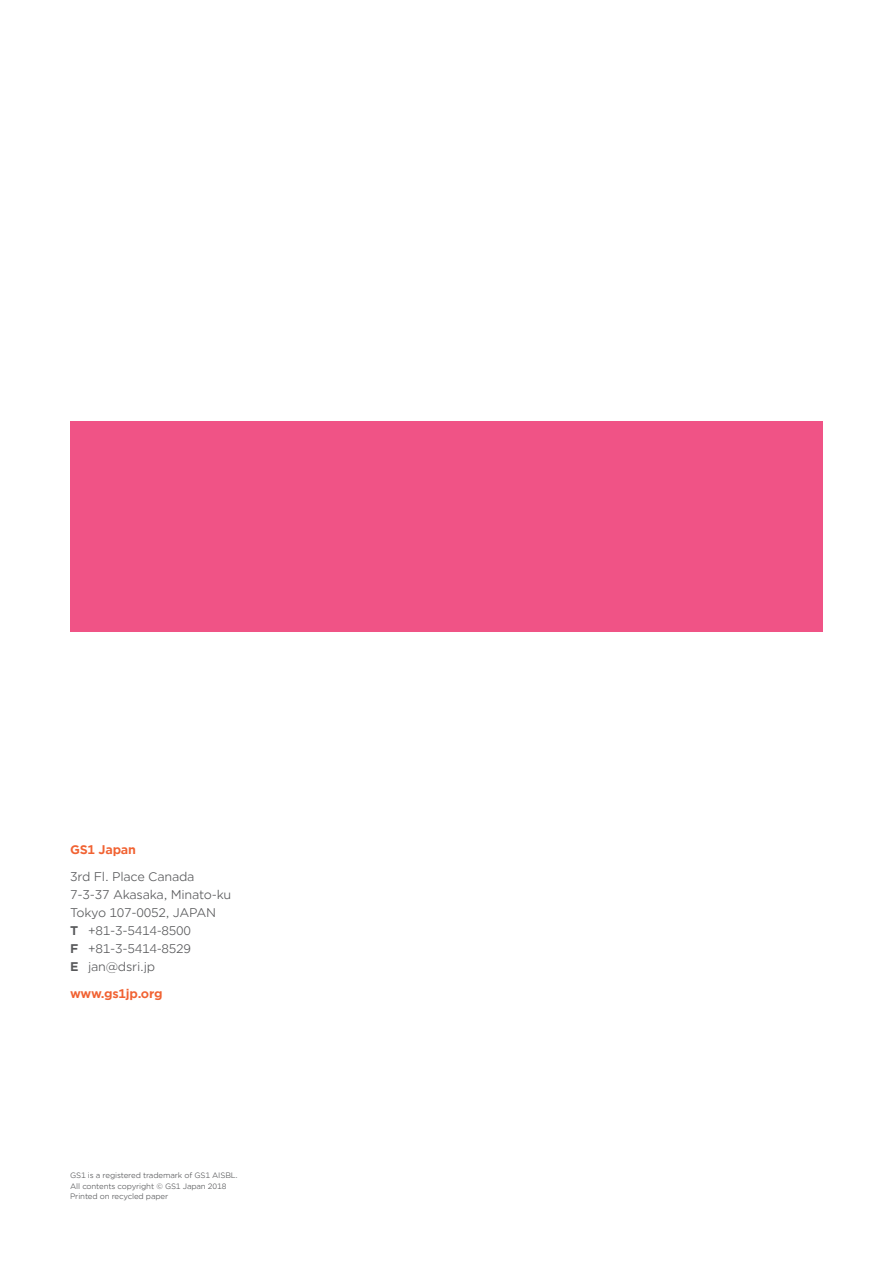
<style>
.page{position:relative;width:893px;height:1263px;background:#fff}
.page>*{position:absolute;margin:0;border:0;box-sizing:border-box;transform-origin:0 0}
.t1{font:12px/18px "Gotham Office";letter-spacing:-.02em;color:#57585a}
.t2{font:700 12px "Gotham Office";letter-spacing:-.02em;color:#f16232}
.t3{font:7.5px/10.5px "Gotham Office";letter-spacing:-.02em;color:#57585a}
.s1{font-weight:700}
</style>
<div class="page">
<div style="left:70px;top:421px;width:753px;height:210px;background:#f05386"></div>
<p class="t2" style="left:70px;top:841px;width:67px">GS1 Japan</p>
<p class="t1" style="left:70px;top:867px;width:163px">3rd Fl. Place Canada<br>7-3-37 Akasaka, Minato-ku<br>Tokyo 107-0052, JAPAN<br><span class="s1">T</span> +81-3-5414-8500<br><span class="s1">F</span> +81-3-5414-8529<br><span class="s1">E</span> jan@dsri.jp</p>
<p class="t2" style="left:70px;top:985px;width:94px">www.gs1jp.org</p>
<p class="t3" style="left:70px;top:1170px;width:169px">GS1 is a registered trademark of GS1 AISBL.<br>All contents copyright © GS1 Japan 2018<br>Printed on recycled paper</p>
</div>
